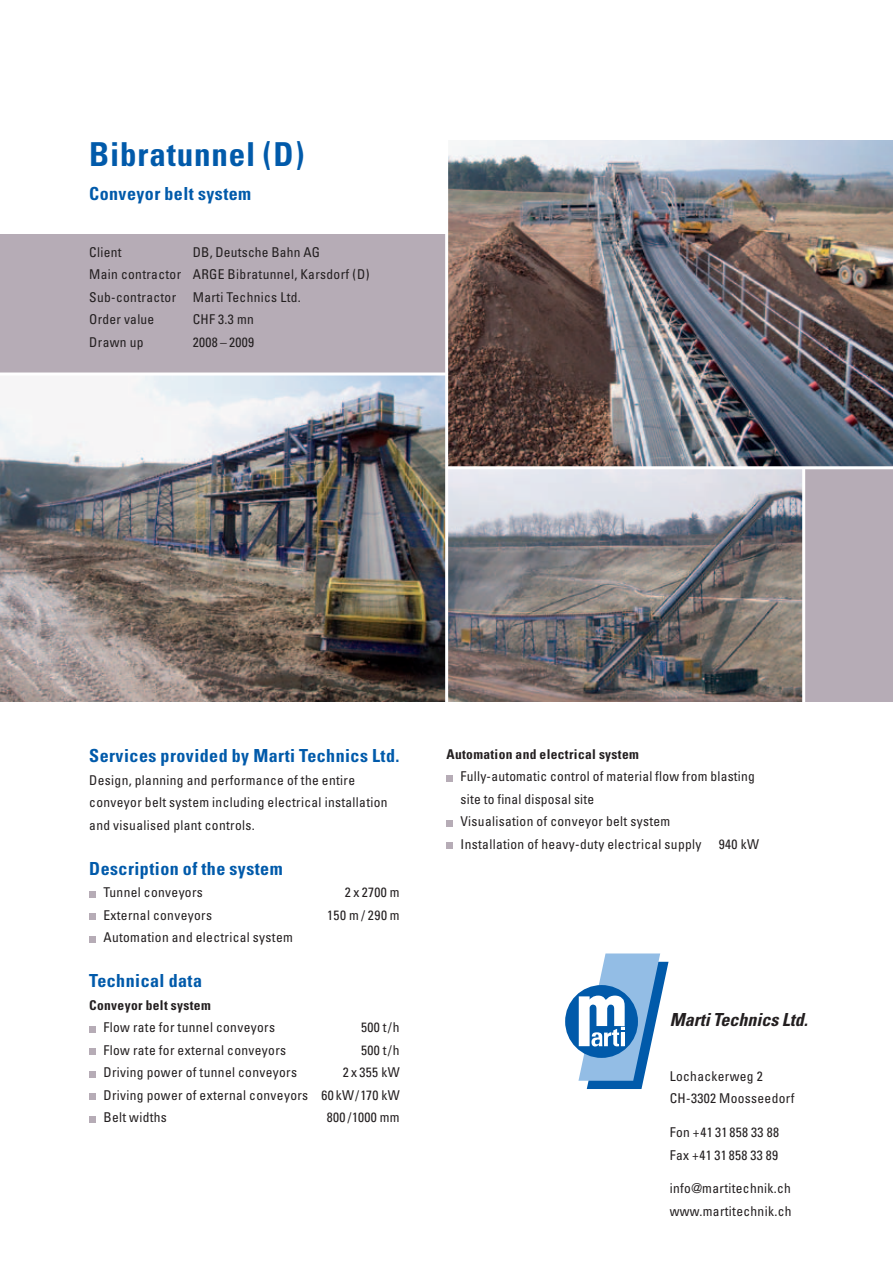
<style>
.page{position:relative;width:893px;height:1263px;background:#fff}
.page>*{position:absolute;margin:0;border:0;box-sizing:border-box;transform-origin:0 0}
.t1{font:700 condensed 33px "Univers";letter-spacing:.025em;color:#015aaa}
.t2{font:700 condensed 18px "Univers";letter-spacing:.025em;color:#015aaa}
.t3{font:italic 700 condensed 18px "Univers";color:#231f20}
.t4{font:condensed 13.5px/22.5px "Univers";letter-spacing:.025em;color:#231f20}
.t5{font:700 condensed 13.5px "Univers";letter-spacing:.025em;color:#231f20}
.t6{font:condensed 13.5px "Univers";letter-spacing:.045em;color:#231f20}
</style>
<div class="page">
<div style="left:565px;top:985px;width:73px;height:73px;background:#015aaa;border-radius:50%"></div>
<svg style="left:578px;top:953px;width:90px;height:136px"></svg>
<div style="left:89px;top:891px;width:7px;height:6px;background:#b6acb6"></div>
<div style="left:89px;top:913px;width:7px;height:7px;background:#b6acb6"></div>
<div style="left:89px;top:936px;width:7px;height:6px;background:#b6acb6"></div>
<div style="left:89px;top:1026px;width:7px;height:6px;background:#b6acb6"></div>
<div style="left:89px;top:1048px;width:7px;height:7px;background:#b6acb6"></div>
<div style="left:89px;top:1071px;width:7px;height:6px;background:#b6acb6"></div>
<div style="left:89px;top:1093px;width:7px;height:7px;background:#b6acb6"></div>
<div style="left:89px;top:1116px;width:7px;height:6px;background:#b6acb6"></div>
<div style="left:0;top:234px;width:446px;height:140px;background:#b6acb6"></div>
<div style="left:446px;top:775px;width:7px;height:6px;background:#b6acb6"></div>
<div style="left:446px;top:820px;width:7px;height:6px;background:#b6acb6"></div>
<div style="left:446px;top:842px;width:7px;height:7px;background:#b6acb6"></div>
<div style="left:804px;top:468px;width:89px;height:234px;background:#b6acb6"></div>
<img style="left:448px;top:469px;width:354px;height:233px">
<img style="left:0;top:375px;width:445px;height:327px">
<img style="left:448px;top:140px;width:445px;height:326px">
<hr style="left:445px;top:127px;width:3px;height:589px;background:#fff">
<hr style="left:802px;top:467px;width:3px;height:260px;background:#fff">
<hr style="left:446px;top:466px;width:447px;height:3px;background:#fff">
<hr style="left:0;top:372px;width:446px;height:3px;background:#fff">
<h1 class="t1" style="left:89px;top:134px;width:216px">Bibratunnel (D)</h1>
<h2 class="t2" style="left:89px;top:183px;width:163px">Conveyor belt system</h2>
<p class="t4" style="left:89px;top:240px;width:282px;text-indent:104px">DB, Deutsche Bahn AG<br>Main contractor ARGE Bibratunnel, Karsdorf (D)<br>Sub-contractor Marti Technics Ltd.<br>Order value</p>
<p class="t4" style="left:89px;top:240px;width:34px">Client</p>
<p class="t4" style="left:193px;top:308px;width:63px">CHF 3.3 mn</p>
<p class="t4" style="left:89px;top:331px;width:56px">Drawn up</p>
<p class="t4" style="left:193px;top:331px;width:63px">2008 – 2009</p>
<h2 class="t2" style="left:89px;top:745px;width:312px">Services provided by Marti Technics Ltd.</h2>
<p class="t4" style="left:89px;top:768px;width:300px">Design, planning and performance of the entire conveyor belt system including electrical installation and visualised plant controls.</p>
<h2 class="t2" style="left:89px;top:857px;width:195px">Description of the system</h2>
<p class="t4" style="left:103px;top:881px;width:101px">Tunnel conveyors</p>
<p class="t4" style="left:345px;top:881px;width:56px">2 x 2700 m</p>
<p class="t4" style="left:103px;top:903px;width:110px">External conveyors</p>
<p class="t6" style="left:327px;top:906px;width:74px">150m/290m</p>
<p class="t4" style="left:103px;top:926px;width:191px">Automation and electrical system</p>
<h2 class="t2" style="left:89px;top:970px;width:114px">Technical data</h2>
<p class="t5" style="left:89px;top:997px;width:123px">Conveyor belt system</p>
<p class="t4" style="left:103px;top:1016px;width:173px">Flow rate for tunnel conveyors</p>
<p class="t4" style="left:361px;top:1016px;width:40px">500 t/h</p>
<p class="t4" style="left:103px;top:1038px;width:184px">Flow rate for external conveyors</p>
<p class="t4" style="left:361px;top:1038px;width:40px">500 t/h</p>
<p class="t4" style="left:103px;top:1061px;width:195px">Driving power of tunnel conveyors</p>
<p class="t4" style="left:103px;top:1061px;width:298px;text-align:justify;text-indent:239px">2 x 355 kW Driving power of external conveyors 60 kW/170 kW Belt widths</p>
<p class="t4" style="left:327px;top:1106px;width:75px">800 /1000 mm</p>
<p class="t5" style="left:446px;top:746px;width:194px">Automation and electrical system</p>
<p class="t4" style="left:461px;top:765px;width:296px">Fully-automatic control of material flow from blasting site to final disposal site<br>Visualisation of conveyor belt system<br>Installation of heavy-duty electrical supply</p>
<p class="t4" style="left:719px;top:832px;width:42px">940 kW</p>
<h2 class="t3" style="left:670px;top:1008px;width:140px">Marti Technics Ltd.</h2>
<p class="t4" style="left:670px;top:1064px;width:126px">Lochackerweg 2<br>CH-3302 Moosseedorf</p>
<p class="t4" style="left:670px;top:1120px;width:111px">Fon +41 31 858 33 88<br>Fax +41 31 858 33 89</p>
<p class="t4" style="left:670px;top:1177px;width:123px">info@martitechnik.ch www.martitechnik.ch</p>
</div>
